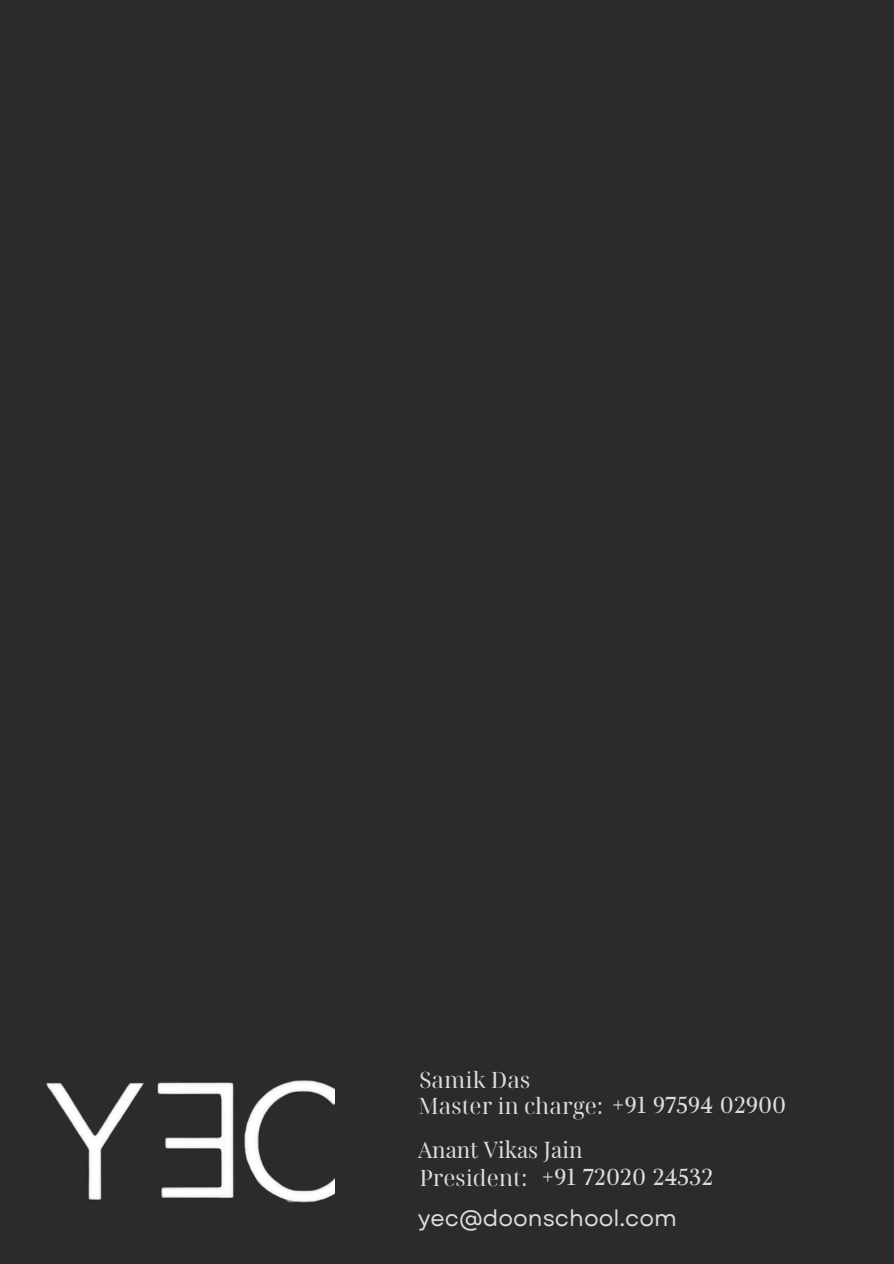
<style>
.page{position:relative;width:894px;height:1264px;background:#fff}
.page>*{position:absolute;margin:0;border:0;box-sizing:border-box;transform-origin:0 0}
.t1{font:24px "Ibarra Real Nova";color:#ddd}
.t2{font:22.5px "Noto Serif Display";color:#ddd}
.t3{font:22.5px "Garet";color:#ddd}
.t4{font:22.5px "Playfair Display";color:#ddd}
.s1{font-family:"Ibarra Real Nova";font-size:24px}
</style>
<div class="page">
<div style="left:0;top:0;width:893px;height:1263px;background:#2b2b2b"></div>
<img style="left:46px;top:1080px;width:288px;height:123px">
<h1 class="t2" style="left:419px;top:1064px;width:112px">Samik Das</h1>
<h1 class="t2" style="left:417px;top:1089px;width:370px">Master in charge: <span class="s1">+91 97594 02900</span></h1>
<h1 class="t4" style="left:418px;top:1133px;width:166px">Anant Vikas Jain</h1>
<h1 class="t1" style="left:541px;top:1161px;width:173px">+91 72020 24532</h1>
<h1 class="t2" style="left:419px;top:1161px;width:110px">President:</h1>
<h1 class="t3" style="left:417px;top:1202px;width:261px">yec@doonschool.com</h1>
</div>
